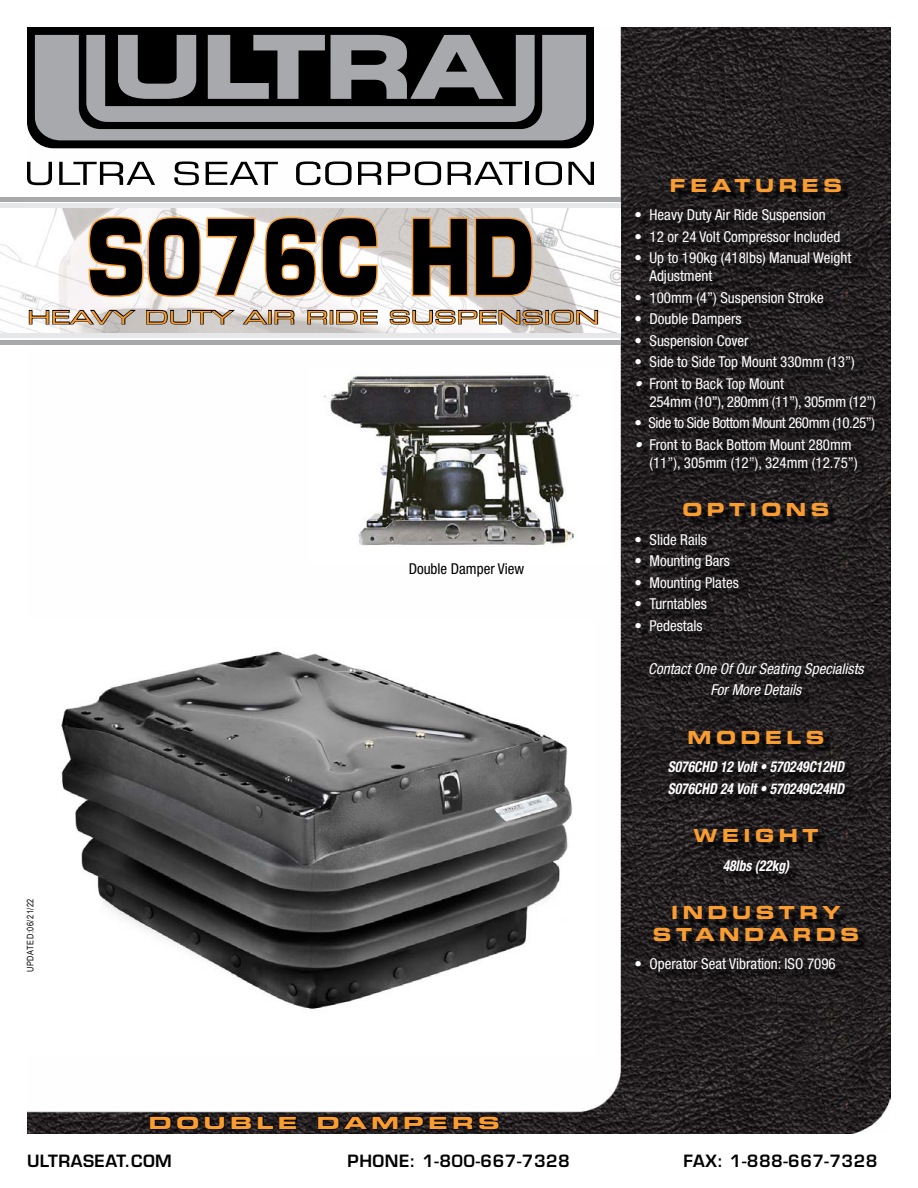
<style>
.page{position:relative;width:918px;height:1188px;background:#fff}
.page>*{position:absolute;margin:0;border:0;box-sizing:border-box;transform-origin:0 0}
.t1{font:700 101.25px "Eurostile LT Std";color:#000;scale:.8 1}
.t2{font:18px/21.6px "Eurostile LT Std Bold Ex 2";letter-spacing:.25em;color:#f99d31;text-align:center}
.t3{font:18px "Eurostile LT Std Ex 2";color:#f99d31;scale:1.25 1}
.t4{font:16.8px "Eurostile LT Std Bold Ex 2";letter-spacing:.2em;color:#f99d31;scale:1.25 1}
.t5{font:600 16.5px "Eurostile LT Std";letter-spacing:.03em;color:#000}
.t6{font:condensed 15px/18px "Helvetica Neue LT Pro";color:#fff}
.t7{font:italic 700 condensed 15px/21.5px "Helvetica Neue LT Pro";color:#fff;scale:.9 1}
.t8{font:condensed 15px/18px "Helvetica Neue LT Pro";letter-spacing:-.02em;color:#fff}
.t9{font:italic condensed 15px/21.5px "Helvetica Neue LT Pro";color:#fff;text-align:center}
.t10{font:condensed 15px "Helvetica Neue LT Pro";letter-spacing:-.03em;color:#fff}
.t11{font:condensed 15px "Helvetica Neue LT Pro";color:#000}
.t12{font:9px "Arial Narrow";letter-spacing:.06em;color:#000}
.s1{font-style:italic}
</style>
<div class="page">
<img style="left:27px;top:27px;width:864px;height:1107px">
<img style="left:1px;top:208px;width:620px;height:126px">
<hr style="left:1px;top:334px;width:620px;height:4px;background:#e6e7e8">
<hr style="left:1px;top:340px;width:620px;height:4px;background:#a7a9ac">
<hr style="left:1px;top:198px;width:620px;height:4px;background:#a7a9ac">
<hr style="left:1px;top:204px;width:620px;height:4px;background:#e6e7e8">
<svg style="left:27px;top:162px;width:25px;height:23px"></svg>
<svg style="left:59px;top:162px;width:96px;height:23px"></svg>
<svg style="left:174px;top:161px;width:25px;height:24px"></svg>
<svg style="left:206px;top:162px;width:72px;height:23px"></svg>
<svg style="left:296px;top:161px;width:56px;height:24px"></svg>
<svg style="left:358px;top:162px;width:23px;height:23px"></svg>
<svg style="left:388px;top:161px;width:53px;height:24px"></svg>
<svg style="left:448px;top:162px;width:74px;height:23px"></svg>
<hr style="left:526px;top:162px;width:3px;height:23px;background:#000">
<svg style="left:536px;top:161px;width:26px;height:24px"></svg>
<svg style="left:568px;top:162px;width:26px;height:23px"></svg>
<svg style="left:27px;top:27px;width:567px;height:121px;background:#0a0a0a"></svg>
<svg style="left:35px;top:35px;width:551px;height:105px;background:#7e8082"></svg>
<svg style="left:86px;top:35px;width:449px;height:87px;background:#636566"></svg>
<svg style="left:149px;top:1115px;width:149px;height:15px;background:#171415"></svg>
<svg style="left:317px;top:1115px;width:183px;height:16px;background:#171415"></svg>
<img style="left:27px;top:619px;width:567px;height:435px">
<div style="left:640px;top:183px;width:243px;height:797px;background:#000;opacity:.75"></div>
<svg style="left:28px;top:309px;width:110px;height:17px;background:#949291"></svg>
<svg style="left:145px;top:309px;width:150px;height:17px;background:#8e8b8a"></svg>
<svg style="left:307px;top:309px;width:21px;height:16px"></svg>
<div style="left:330px;top:310px;width:3px;height:14px;border:2px solid #000"></div>
<svg style="left:335px;top:309px;width:44px;height:16px"></svg>
<svg style="left:389px;top:309px;width:155px;height:16px"></svg>
<div style="left:545px;top:310px;width:4px;height:14px;border:2px solid #000"></div>
<svg style="left:551px;top:309px;width:48px;height:16px"></svg>
<svg style="left:87px;top:215px;width:170px;height:83px"></svg>
<svg style="left:263px;top:215px;width:117px;height:83px"></svg>
<svg style="left:410px;top:216px;width:124px;height:82px;background:#dbc4aa"></svg>
<img style="left:310px;top:369px;width:298px;height:197px">
<h1 class="t1" style="left:87px;top:195px;width:561px">s076C HD</h1>
<p class="t3" style="left:27px;top:305px;width:459px">HEAVY DUTY AIR RIDE SUSPENSION</p>
<p class="t12" style="left:24px;top:972px;width:75px;rotate:-90deg">UPDATED:06/21/22</p>
<p class="t11" style="left:409px;top:560px;width:117px">Double Damper View</p>
<p class="t2" style="left:670px;top:174px;width:174px">FEATURES</p>
<p class="t6" style="left:634px;top:206px;width:193px">• Heavy Duty Air Ride Suspension</p>
<p class="t6" style="left:634px;top:227px;width:207px">• 12 or 24 Volt Compressor Included</p>
<p class="t6" style="left:650px;top:249px;width:203px;text-indent:-15px">• Up to 190kg (418lbs) Manual Weight<br>Adjustment</p>
<p class="t6" style="left:634px;top:288px;width:191px">• 100mm (4”) Suspension Stroke</p>
<p class="t6" style="left:634px;top:310px;width:109px">• Double Dampers</p>
<p class="t6" style="left:634px;top:331px;width:116px">• Suspension Cover</p>
<p class="t6" style="left:634px;top:353px;width:222px">• Side to Side Top Mount 330mm (13”)</p>
<p class="t8" style="left:650px;top:374px;width:228px;text-indent:-15px"><span class="s1">•</span> Front to Back Top Mount<br>254mm (10”), 280mm (11”), 305mm (12”)</p>
<p class="t10" style="left:634px;top:414px;width:242px">• Side to Side Bottom Mount 260mm (10.25”)</p>
<p class="t6" style="left:650px;top:435px;width:210px;text-indent:-15px"><span class="s1">•</span> Front to Back Bottom Mount 280mm (11”), 305mm (12”), 324mm (12.75”)</p>
<p class="t2" style="left:682px;top:499px;width:149px">O PTIONS</p>
<p class="t6" style="left:634px;top:530px;width:74px">• Slide Rails</p>
<p class="t6" style="left:634px;top:552px;width:97px">• Mounting Bars</p>
<p class="t6" style="left:634px;top:573px;width:106px">• Mounting Plates</p>
<p class="t6" style="left:634px;top:595px;width:74px">• Turntables</p>
<p class="t6" style="left:634px;top:616px;width:70px">• Pedestals</p>
<p class="t9" style="left:648px;top:658px;width:217px">Contact One Of Our Seating Specialists<br>For More Details</p>
<p class="t2" style="left:688px;top:726px;width:138px">M ODELS</p>
<p class="t7" style="left:668px;top:756px;width:197px">S076CHD 12 Volt • 570249C12HD<br>S076CHD 24 Volt • 570249C24HD</p>
<p class="t2" style="left:694px;top:825px;width:126px">WEIGHT</p>
<p class="t7" style="left:723px;top:855px;width:76px">48lbs (22kg)</p>
<p class="t2" style="left:653px;top:901px;width:208px">I NDUSTRY<br>S TANDARDS</p>
<p class="t6" style="left:635px;top:955px;width:203px">• Operator Seat Vibration: ISO 7096</p>
<p class="t4" style="left:149px;top:1111px;width:283px">DOUBLE DAMPERS</p>
<p class="t5" style="left:27px;top:1151px;width:146px">ULTRASEAT.COM</p>
<p class="t5" style="left:348px;top:1151px;width:224px">PHONE: 1-800-667-7328</p>
<p class="t5" style="left:684px;top:1151px;width:195px">FAX: 1-888-667-7328</p>
</div>
